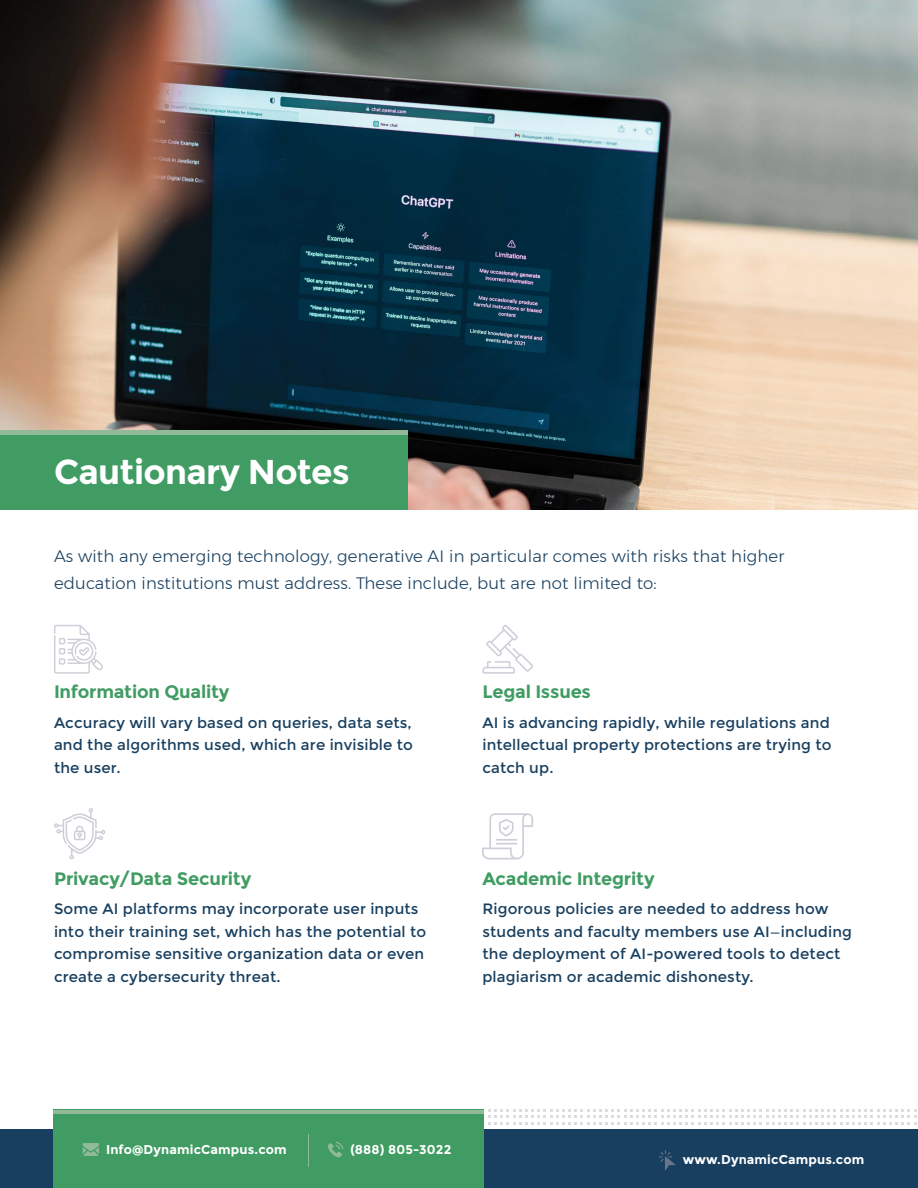
<style>
.page{position:relative;width:918px;height:1188px;background:#fff}
.page>*{position:absolute;margin:0;border:0;box-sizing:border-box;transform-origin:0 0}
.t1{font:700 34.5px "Montserrat";letter-spacing:-.02em;color:#fff}
.t2{font:700 18px "Montserrat";letter-spacing:-.01em;color:#409c63}
.t3{font:300 16.5px/27px "Montserrat";letter-spacing:.01em;color:#183f5f}
.t4{font:15px/22.5px "Montserrat";letter-spacing:.01em;color:#183f5f}
.t5{font:700 12.75px "Montserrat";letter-spacing:.01em;color:#fff}
</style>
<div class="page">
<img style="left:0;top:0;width:918px;height:510px">
<div style="left:0;top:433px;width:407px;height:77px;background:#409c63"></div>
<hr style="left:0;top:430px;width:407px;height:4px;background:#90ba98">
<div style="left:0;top:1130px;width:918px;height:58px;background:#183f5f"></div>
<svg style="left:488px;top:1110px;width:428px;height:14px"></svg>
<svg style="left:659px;top:1150px;width:16px;height:20px"></svg>
<div style="left:54px;top:1110px;width:430px;height:78px;background:#409c63"></div>
<hr style="left:54px;top:1110px;width:430px;height:3px;background:#90ba98">
<svg style="left:328px;top:1142px;width:15px;height:15px"></svg>
<svg style="left:83px;top:1143px;width:16px;height:13px"></svg>
<hr style="left:308px;top:1134px;width:1px;height:33px;background:#90ba98">
<svg style="left:54px;top:625px;width:49px;height:49px"></svg>
<svg style="left:482px;top:625px;width:51px;height:49px"></svg>
<svg style="left:54px;top:808px;width:51px;height:51px"></svg>
<svg style="left:482px;top:813px;width:51px;height:46px"></svg>
<h1 class="t1" style="left:54px;top:451px;width:297px">Cautionary Notes</h1>
<p class="t3" style="left:54px;top:543px;width:732px">As with any emerging technology, generative AI in particular comes with risks that higher education institutions must address. These include, but are not limited to:</p>
<p class="t2" style="left:54px;top:681px;width:177px">Information Quality</p>
<p class="t4" style="left:54px;top:711px;width:361px;text-align:justify">Accuracy will vary based on queries, data sets, and the algorithms used, which are invisible to the user.</p>
<p class="t2" style="left:54px;top:868px;width:199px">Privacy/Data Security</p>
<p class="t4" style="left:54px;top:898px;width:374px">Some AI platforms may incorporate user inputs into their training set, which has the potential to compromise sensitive organization data or even create a cybersecurity threat.</p>
<p class="t2" style="left:482px;top:681px;width:110px">Legal Issues</p>
<p class="t4" style="left:482px;top:711px;width:351px">AI is advancing rapidly, while regulations and intellectual property protections are trying to catch up.</p>
<p class="t2" style="left:482px;top:868px;width:174px">Academic Integrity</p>
<p class="t4" style="left:482px;top:898px;width:371px">Rigorous policies are needed to address how students and faculty members use AI—including the deployment of AI-powered tools to detect plagiarism or academic dishonesty.</p>
<p class="t5" style="left:106px;top:1142px;width:182px">Info@DynamicCampus.com</p>
<p class="t5" style="left:350px;top:1142px;width:103px">(888) 805-3022</p>
<p class="t5" style="left:683px;top:1152px;width:183px">www.DynamicCampus.com</p>
</div>
